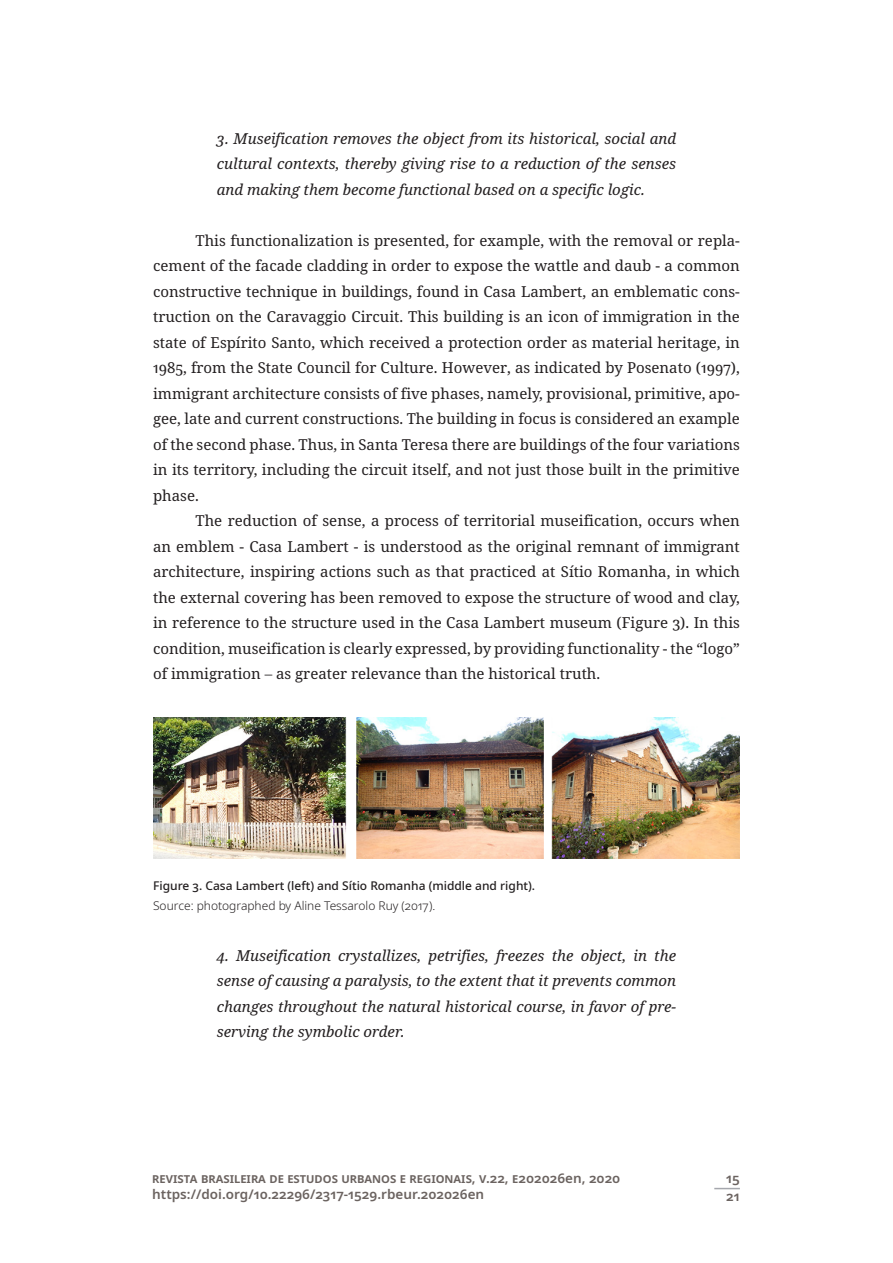
<style>
.page{position:relative;width:893px;height:1263px;background:#fff}
.page>*{position:absolute;margin:0;border:0;box-sizing:border-box;transform-origin:0 0}
.texto_nor{font:15px/25.5px "Noto Serif";color:#231f20;text-align:justify}
.texto_nor_ant{font:15px/25.5px "Noto Serif";color:#231f20;text-align:justify}
.texto_nor_rec{font:italic 15px/25.5px "Noto Serif";color:#231f20;text-align:justify}
.t1{font:600 13.5px/16.5px "Noto Sans";color:#6b6360}
.titulo_tab_fig{font:500 12px "Noto Sans";color:#231f20}
.legenda_esq{font:300 12px "Noto Sans";color:#231f20}
</style>
<div class="page">
<svg style="left:714px;top:1188px;width:26px;height:1px"></svg>
<img style="left:153px;top:717px;width:587px;height:141px">
<p class="texto_nor_rec" style="left:217px;top:126px;width:461px">3. Museification removes the object from its historical, social and cultural contexts, thereby giving rise to a reduction of the senses and making them become functional based on a specific logic.</p>
<p class="texto_nor" style="left:153px;top:228px;width:588px;text-indent:43px">This functionalization is presented, for example, with the removal or repla&shy;cement of the facade cladding in order to expose the wattle and daub - a common constructive technique in buildings, found in Casa Lambert, an emblematic cons&shy;truction on the Caravaggio Circuit. This building is an icon of immigration in the state of Espírito Santo, which received a protection order as material heritage, in 1985, from the State Council for Culture. However, as indicated by Posenato (1997), immigrant architecture consists of five phases, namely, provisional, primitive, apo&shy;gee, late and current constructions. The building in focus is considered an example of the second phase. Thus, in Santa Teresa there are buildings of the four variations in its territory, including the circuit itself, and not just those built in the primitive phase.</p>
<p class="texto_nor_ant" style="left:153px;top:508px;width:588px;text-indent:43px">The reduction of sense, a process of territorial museification, occurs when an emblem - Casa Lambert - is understood as the original remnant of immigrant architecture, inspiring actions such as that practiced at Sítio Romanha, in which the external covering has been removed to expose the structure of wood and clay, in reference to the structure used in the Casa Lambert museum (Figure 3). In this condition, museification is clearly expressed, by providing functionality - the “logo” of immigration – as greater relevance than the historical truth.</p>
<p class="titulo_tab_fig" style="left:153px;top:877px;width:384px">Figure 3. Casa Lambert (left) and Sítio Romanha (middle and right).</p>
<p class="legenda_esq" style="left:153px;top:897px;width:284px">Source: photographed by Aline Tessarolo Ruy (2017).</p>
<p class="texto_nor_rec" style="left:217px;top:943px;width:461px">4. Museification crystallizes, petrifies, freezes the object, in the sense of causing a paralysis, to the extent that it prevents common changes throughout the natural historical course, in favor of pre&shy;serving the symbolic order.</p>
<p class="t1" style="left:152px;top:1170px;width:470px">REVISTA BRASILEIRA DE ESTUDOS URBANOS E REGIONAIS, V.22, E202026EN, 2020<br>HTTPS://DOI.ORG/10.22296/2317-1529.RBEUR.202026EN</p>
<p class="t1" style="left:726px;top:1169px;width:15px;line-height:18.6px">15<br>21</p>
</div>
